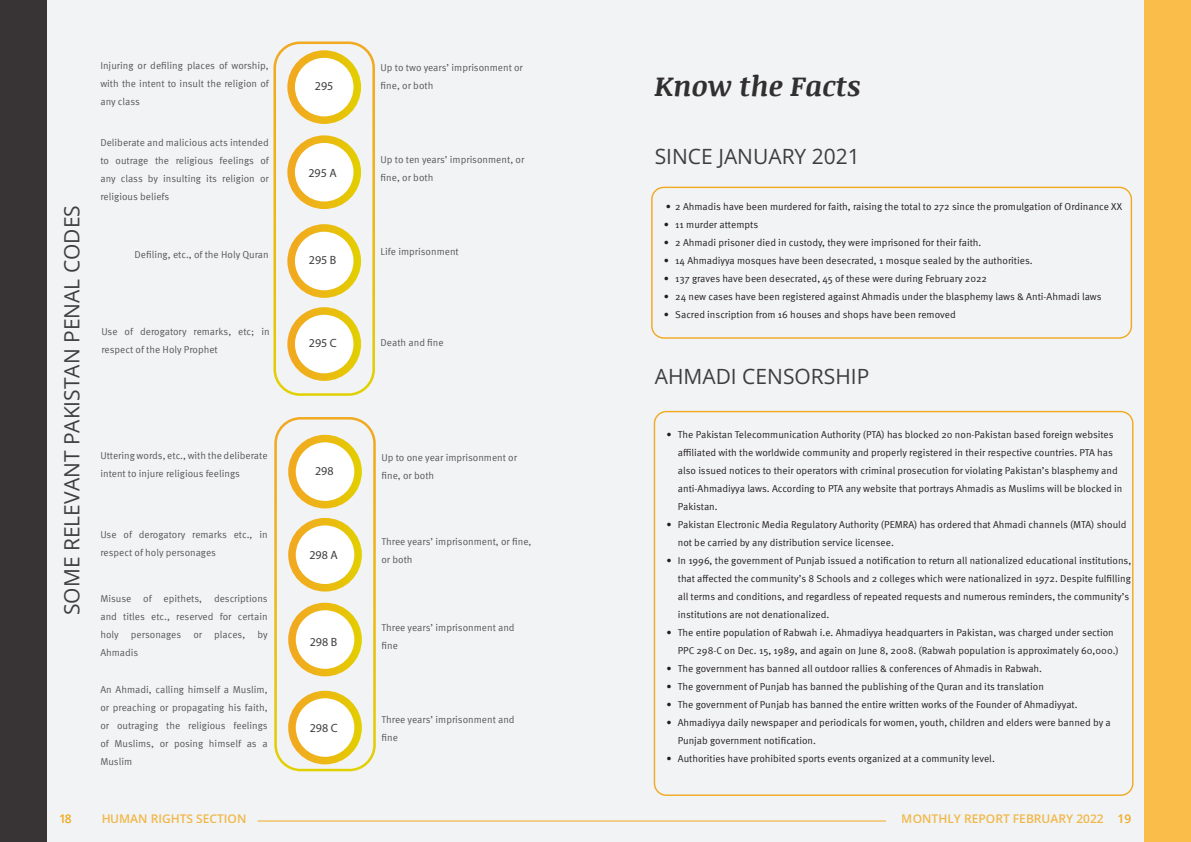
<style>
.page{position:relative;width:1191px;height:842px;background:#f2f3f4}
.page>*{position:absolute;margin:0;border:0;box-sizing:border-box;transform-origin:0 0}
.t1{font:italic 700 28px "Noticia Text";color:#312f30}
.t2{font:700 21px "Open Sans";color:#3e3e3f}
.t3{font:600 12px "Open Sans";color:#f1a920}
.t4{font:12px "Myriad Pro";color:#3e3e3f}
.t5{font:10px/18px "Meta Pro";color:#231f20}
.t6{font:10px/18px "Meta Pro";color:#57585a}
</style>
<div class="page">
<div style="left:1144px;top:0;width:47px;height:842px;background:#fabd4a"></div>
<div style="left:0;top:0;width:46px;height:842px;background:#383435"></div>
<div style="left:651px;top:187px;width:481px;height:152px;border:1px solid #f1a920;border-radius:12px"></div>
<div style="left:291px;top:228px;width:66px;height:66px;background:#fff;border-radius:50%"></div>
<div style="left:287px;top:224px;width:74px;height:74px;border:8px solid #fff;border-radius:50%"></div>
<div style="left:292px;top:606px;width:66px;height:67px;background:#fff;border-radius:50%"></div>
<div style="left:288px;top:603px;width:74px;height:73px;border:8px solid #fff;border-radius:50%"></div>
<div style="left:291px;top:54px;width:66px;height:66px;background:#fff;border-radius:50%"></div>
<div style="left:287px;top:50px;width:74px;height:74px;border:8px solid #fff;border-radius:50%"></div>
<div style="left:292px;top:439px;width:66px;height:66px;background:#fff;border-radius:50%"></div>
<div style="left:288px;top:435px;width:74px;height:73px;border:8px solid #fff;border-radius:50%"></div>
<div style="left:291px;top:311px;width:66px;height:66px;background:#fff;border-radius:50%"></div>
<div style="left:287px;top:307px;width:74px;height:74px;border:8px solid #fff;border-radius:50%"></div>
<div style="left:292px;top:694px;width:66px;height:67px;background:#fff;border-radius:50%"></div>
<div style="left:288px;top:691px;width:74px;height:73px;border:8px solid #fff;border-radius:50%"></div>
<div style="left:291px;top:139px;width:66px;height:66px;background:#fff;border-radius:50%"></div>
<div style="left:287px;top:135px;width:74px;height:74px;border:8px solid #fff;border-radius:50%"></div>
<div style="left:292px;top:522px;width:66px;height:66px;background:#fff;border-radius:50%"></div>
<div style="left:288px;top:518px;width:74px;height:73px;border:8px solid #fff;border-radius:50%"></div>
<div style="left:273px;top:42px;width:102px;height:354px;border:3px solid #fff;border-radius:25px"></div>
<div style="left:274px;top:417px;width:102px;height:354px;border:3px solid #fff;border-radius:25px"></div>
<hr style="left:258px;top:820px;width:628px;height:1px;background:#f1a920">
<h2 class="t2" style="left:57px;top:615px;width:411px;rotate:-90deg">SOME RELEVANT PAKISTAN PENAL CODES</h2>
<p class="t6" style="left:100px;top:56px;width:170px;text-align:justify">Injuring or defiling places of worship, with the intent to insult the religion of any class</p>
<p class="t6" style="left:100px;top:133px;width:170px;text-align:justify">Deliberate and malicious acts intended to outrage the religious feelings of any class by insulting its religion or religious beliefs</p>
<p class="t6" style="left:134px;top:245px;width:136px">Defiling, etc., of the Holy Quran</p>
<p class="t6" style="left:101px;top:322px;width:170px">Use of derogatory remarks, etc; in respect of the Holy Prophet</p>
<p class="t6" style="left:100px;top:446px;width:169px">Uttering words, etc., with the deliberate intent to injure religious feelings</p>
<p class="t6" style="left:100px;top:525px;width:169px">Use of derogatory remarks etc., in respect of holy personages</p>
<p class="t6" style="left:100px;top:588px;width:169px;text-align:justify">Misuse of epithets, descriptions and titles etc., reserved for certain holy personages or places, by Ahmadis</p>
<p class="t6" style="left:100px;top:680px;width:169px;text-align:justify">An Ahmadi, calling himself a Muslim, or preaching or propagating his faith, or outraging the religious feelings of Muslims, or posing himself as a Muslim</p>
<p class="t4" style="left:315px;top:79px;width:20px">295</p>
<p class="t4" style="left:308px;top:166px;width:30px">295 A</p>
<p class="t4" style="left:309px;top:252px;width:29px">295 B</p>
<p class="t4" style="left:309px;top:336px;width:29px">295 C</p>
<p class="t4" style="left:315px;top:463px;width:20px">298</p>
<p class="t4" style="left:309px;top:548px;width:30px">298 A</p>
<p class="t4" style="left:310px;top:634px;width:29px">298 B</p>
<p class="t4" style="left:310px;top:721px;width:29px">298 C</p>
<p class="t6" style="left:380px;top:58px;width:144px">Up to two years’ imprisonment or fine, or both</p>
<p class="t6" style="left:380px;top:150px;width:145px">Up to ten years’ imprisonment, or fine, or both</p>
<p class="t6" style="left:380px;top:242px;width:80px">Life imprisonment</p>
<p class="t6" style="left:380px;top:333px;width:65px">Death and fine</p>
<p class="t6" style="left:381px;top:447px;width:137px">Up to one year imprisonment or fine, or both</p>
<p class="t6" style="left:381px;top:532px;width:151px">Three years’ imprisonment, or fine, or both</p>
<p class="t6" style="left:381px;top:617px;width:135px">Three years’ imprisonment and fine</p>
<p class="t6" style="left:381px;top:710px;width:135px">Three years’ imprisonment and fine</p>
<h1 class="t1" style="left:655px;top:66px;width:207px">Know the Facts</h1>
<h2 class="t2" style="left:655px;top:142px;width:207px">SINCE JANUARY 2021</h2>
<p class="t5" style="left:666px;top:197px;width:458px">• 2 Ahmadis have been murdered for faith, raising the total to 272 since the promulgation of Ordinance XX</p>
<p class="t5" style="left:664px;top:215px;width:96px">• 11 murder attempts</p>
<p class="t5" style="left:664px;top:233px;width:319px">• 2 Ahmadi prisoner died in custody, they were imprisoned for their faith.</p>
<p class="t5" style="left:664px;top:251px;width:370px">• 14 Ahmadiyya mosques have been desecrated, 1 mosque sealed by the authorities.</p>
<p class="t5" style="left:664px;top:269px;width:325px">• 137 graves have been desecrated, 45 of these were during February 2022</p>
<p class="t5" style="left:664px;top:287px;width:439px">• 24 new cases have been registered against Ahmadis under the blasphemy laws &amp; Anti-Ahmadi laws</p>
<p class="t5" style="left:664px;top:305px;width:293px">• Sacred inscription from 16 houses and shops have been removed</p>
<h2 class="t2" style="left:655px;top:362px;width:216px">AHMADI CENSORSHIP</h2>
<p class="t5" style="left:678px;top:425px;width:446px;text-indent:-11px">• The Pakistan Telecommunication Authority (PTA) has blocked 20 non-Pakistan based foreign websites affiliated with the worldwide community and properly registered in their respective countries. PTA has also issued notices to their operators with criminal prosecution for violating Pakistan’s blasphemy and anti-Ahmadiyya laws. According to PTA any website that portrays Ahmadis as Muslims will be blocked in Pakistan.</p>
<p class="t5" style="left:678px;top:515px;width:450px;text-indent:-11px">• Pakistan Electronic Media Regulatory Authority (PEMRA) has ordered that Ahmadi channels (MTA) should not be carried by any distribution service licensee.</p>
<p class="t5" style="left:678px;top:551px;width:455px;text-indent:-11px">• In 1996, the government of Punjab issued a notification to return all nationalized educational institutions, that affected the community’s 8 Schools and 2 colleges which were nationalized in 1972. Despite fulfilling all terms and conditions, and regardless of repeated requests and numerous reminders, the community’s institutions are not denationalized.</p>
<p class="t5" style="left:678px;top:623px;width:442px;text-indent:-11px">• The entire population of Rabwah i.e. Ahmadiyya headquarters in Pakistan, was charged under section<br>PPC 298-C on Dec. 15, 1989, and again on June 8, 2008. (Rabwah population is approximately 60,000.)</p>
<p class="t5" style="left:666px;top:659px;width:377px">• The government has banned all outdoor rallies &amp; conferences of Ahmadis in Rabwah.</p>
<p class="t5" style="left:666px;top:677px;width:379px">• The government of Punjab has banned the publishing of the Quran and its translation</p>
<p class="t5" style="left:666px;top:695px;width:413px">• The government of Punjab has banned the entire written works of the Founder of Ahmadiyyat.</p>
<p class="t5" style="left:678px;top:713px;width:434px;text-indent:-11px">• Ahmadiyya daily newspaper and periodicals for women, youth, children and elders were banned by a<br>Punjab government notification.</p>
<p class="t5" style="left:666px;top:749px;width:330px">• Authorities have prohibited sports events organized at a community level.</p>
<p class="t3" style="left:101px;top:810px;width:147px">HUMAN RIGHTS SECTION</p>
<p class="t3" style="left:901px;top:810px;width:204px">MONTHLY REPORT FEBRUARY 2022</p>
<p class="t3" style="left:59px;top:810px;width:14px">18</p>
<p class="t3" style="left:1117px;top:810px;width:15px">19</p>
</div>
